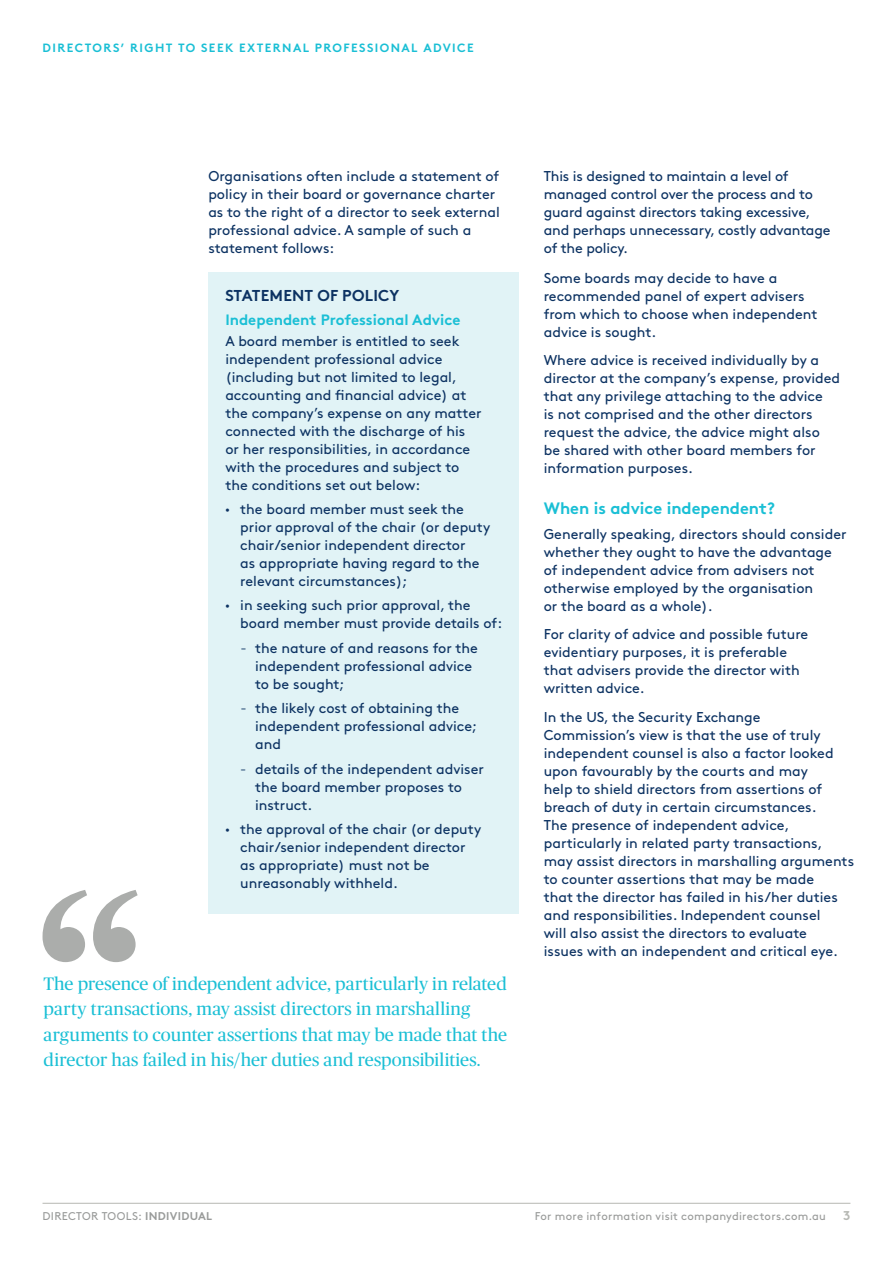
<style>
.page{position:relative;width:893px;height:1263px;background:#fff}
.page>*{position:absolute;margin:0;border:0;box-sizing:border-box;transform-origin:0 0}
.t1{font:18px/25.5px "Publico Headline";letter-spacing:.005em;color:#1abfd5}
.t2{font:700 16.5px "Brown Std";color:#1abfd5}
.t3{font:700 15.75px "Brown Std";letter-spacing:.01em;color:#0c3262}
.t4{font:700 15px "Brown Std";color:#1abfd5}
.t5{font:14.25px/18px "Brown Std";color:#0c3262}
.t6{font:700 12.75px "Brown Std";color:#b6b8b3}
.t7{font:700 12px "Brown Std";letter-spacing:.12em;color:#1abfd5}
.t8{font:11.25px "Brown Std";letter-spacing:.025em;color:#999b9a}
.s1{font-family:"Publico Headline";font-size:12px}
.s2{font-family:"Foundry Form Sans"}
.s3{font-weight:700}
</style>
<div class="page">
<hr style="left:43px;top:1203px;width:807px;height:1px;background:#b6b8b3">
<svg style="left:43px;top:890px;width:95px;height:72px"></svg>
<div style="left:208px;top:272px;width:311px;height:641px;background:#e1f3f6"></div>
<p class="t7" style="left:43px;top:40px;width:433px">DIRECTORS’ RIGHT TO SEEK EXTERNAL PROFESSIONAL ADVICE</p>
<p class="t5" style="left:208px;top:167px;width:293px">Organisations often include a statement of policy in their board or governance charter as to the right of a director to seek external professional advice. A sample of such a statement follows:</p>
<p class="t3" style="left:225px;top:286px;width:176px">STATEMENT OF POLICY</p>
<p class="t4" style="left:225px;top:311px;width:237px">Independent Professional Advice</p>
<p class="t5" style="left:225px;top:332px;width:258px">A board member is entitled to seek independent professional advice (including but not limited to legal, accounting and financial advice) at the company’s expense on any matter connected with the discharge of his or her responsibilities, in accordance with the procedures and subject to the conditions set out below:</p>
<p class="t5" style="left:240px;top:500px;width:252px;text-indent:-15px"><span class="s1">•</span> the board member must seek the prior approval of the chair (or deputy chair/senior independent director<br>as appropriate having regard to the relevant circumstances);</p>
<p class="t5" style="left:240px;top:596px;width:263px;text-indent:-15px"><span class="s1">•</span> in seeking such prior approval, the board member must provide details of:</p>
<p class="t5" style="left:255px;top:639px;width:224px;text-indent:-14px"><span class="s2">-</span> the nature of and reasons for the independent professional advice to be sought;</p>
<p class="t5" style="left:255px;top:699px;width:223px;text-indent:-14px"><span class="s2">-</span> the likely cost of obtaining the independent professional advice; and</p>
<p class="t5" style="left:255px;top:760px;width:230px;text-indent:-14px"><span class="s2">-</span> details of the independent adviser the board member proposes to instruct.</p>
<p class="t5" style="left:240px;top:820px;width:243px;text-indent:-15px"><span class="s1">•</span> the approval of the chair (or deputy chair/senior independent director as appropriate) must not be unreasonably withheld.</p>
<p class="t1" style="left:44px;top:970px;width:465px">The presence of independent advice, particularly in related party transactions, may assist directors in marshalling arguments to counter assertions that may be made that the director has failed in his/her duties and responsibilities.</p>
<p class="t5" style="left:544px;top:167px;width:288px">This is designed to maintain a level of managed control over the process and to guard against directors taking excessive, and perhaps unnecessary, costly advantage of the policy.</p>
<p class="t5" style="left:544px;top:269px;width:275px">Some boards may decide to have a recommended panel of expert advisers from which to choose when independent advice is sought.</p>
<p class="t5" style="left:544px;top:351px;width:298px">Where advice is received individually by a director at the company’s expense, provided that any privilege attaching to the advice<br>is not comprised and the other directors request the advice, the advice might also<br>be shared with other board members for information purposes.</p>
<p class="t2" style="left:544px;top:498px;width:233px">When is advice independent?</p>
<p class="t5" style="left:544px;top:525px;width:304px">Generally speaking, directors should consider whether they ought to have the advantage of independent advice from advisers not otherwise employed by the organisation<br>or the board as a whole).</p>
<p class="t5" style="left:544px;top:625px;width:266px">For clarity of advice and possible future evidentiary purposes, it is preferable that advisers provide the director with written advice.</p>
<p class="t5" style="left:544px;top:708px;width:312px">In the US, the Security Exchange Commission’s view is that the use of truly independent counsel is also a factor looked upon favourably by the courts and may<br>help to shield directors from assertions of breach of duty in certain circumstances.<br>The presence of independent advice, particularly in related party transactions, may assist directors in marshalling arguments to counter assertions that may be made<br>that the director has failed in his/her duties and responsibilities. Independent counsel<br>will also assist the directors to evaluate<br>issues with an independent and critical eye.</p>
<p class="t8" style="left:43px;top:1210px;width:171px">DIRECTOR TOOLS: <span class="s3">INDIVIDUAL</span></p>
<p class="t8" style="left:535px;top:1210px;width:293px">For more information visit companydirectors.com.au</p>
<p class="t6" style="left:843px;top:1208px;width:9px">3</p>
</div>
